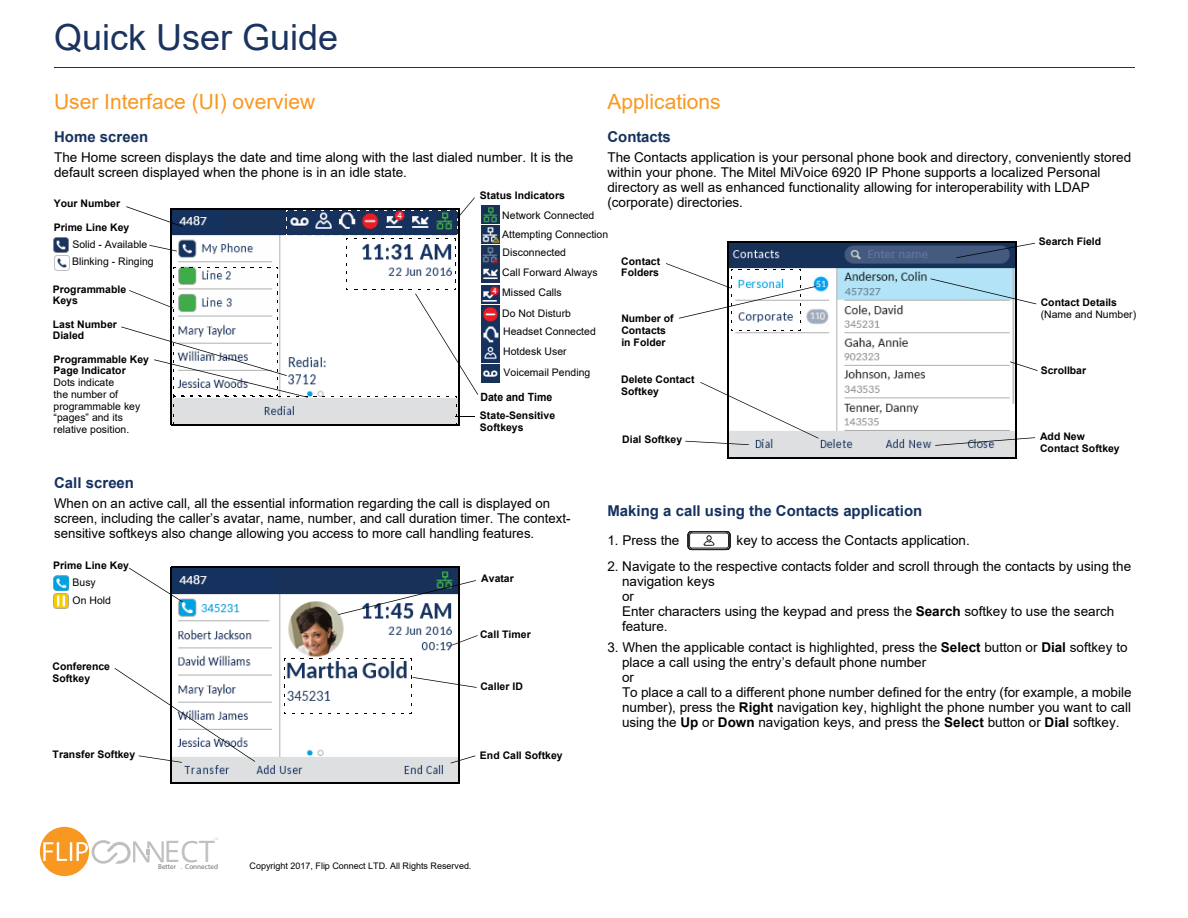
<style>
.page{position:relative;width:1188px;height:918px;background:#fff}
.page>*{position:absolute;margin:0;border:0;box-sizing:border-box;transform-origin:0 0}
.t1{font:36px "Arial";color:#1b335f}
.t2{font:29.55px "Open Sans";color:#c0c0c0}
.t3{font:21px "Arial";color:#f89820}
.t4{font:700 15px "Arial";color:#15325f}
.t5{font:13.5px/15px "Arial";color:#000}
.t6{font:700 11.4px "Arial";color:#000;scale:.93 1}
.t7{font:700 10.5px/11.7px "Arial";color:#000}
.t8{font:10.5px/20.1px "Arial";letter-spacing:.005em;color:#000}
.t9{font:9px "Arial";color:#000}
.t10{font:7.2px "Myriad Pro";color:#707172}
.t11{font:3.75px "Myriad Pro";color:#d0d1d1}
.s1{font-weight:700}
</style>
<div class="page">
<img style="left:172px;top:209px;width:287px;height:215px">
<hr style="left:171px;top:208px;width:289px;height:1px;background:#000">
<hr style="left:459px;top:209px;width:1px;height:216px;background:#000">
<hr style="left:171px;top:424px;width:288px;height:1px;background:#000">
<hr style="left:171px;top:208px;width:1px;height:217px;background:#000">
<svg style="left:268px;top:267px;width:10px;height:2px"></svg>
<svg style="left:339px;top:226px;width:119px;height:14px"></svg>
<svg style="left:286px;top:218px;width:2px;height:18px"></svg>
<img style="left:172px;top:568px;width:287px;height:215px">
<hr style="left:171px;top:567px;width:289px;height:1px;background:#000">
<hr style="left:459px;top:567px;width:1px;height:217px;background:#000">
<hr style="left:171px;top:783px;width:288px;height:1px;background:#000">
<hr style="left:171px;top:567px;width:1px;height:216px;background:#000">
<img style="left:729px;top:242px;width:286px;height:215px">
<hr style="left:728px;top:241px;width:289px;height:1px;background:#000">
<hr style="left:1015px;top:242px;width:2px;height:216px;background:#000">
<hr style="left:727px;top:457px;width:289px;height:1px;background:#000">
<hr style="left:727px;top:241px;width:2px;height:217px;background:#000">
<hr style="left:692px;top:549px;width:34px;height:1px;background:#212125">
<hr style="left:692px;top:548px;width:34px;height:1px;background:#212125">
<hr style="left:692px;top:533px;width:34px;height:1px;background:#212125">
<hr style="left:692px;top:532px;width:34px;height:1px;background:#212125">
<hr style="left:694px;top:531px;width:30px;height:1px;background:#212125">
<svg style="left:688px;top:531px;width:7px;height:20px"></svg>
<svg style="left:724px;top:531px;width:7px;height:20px"></svg>
<svg style="left:704px;top:535px;width:10px;height:11px"></svg>
<svg style="left:340px;top:288px;width:138px;height:110px"></svg>
<svg style="left:456px;top:197px;width:19px;height:23px"></svg>
<svg style="left:455px;top:414px;width:20px;height:3px"></svg>
<svg style="left:129px;top:283px;width:45px;height:37px"></svg>
<svg style="left:121px;top:326px;width:187px;height:72px"></svg>
<img style="left:481px;top:206px;width:18px;height:18px">
<img style="left:481px;top:305px;width:18px;height:18px">
<img style="left:481px;top:265px;width:18px;height:18px">
<img style="left:481px;top:285px;width:18px;height:18px">
<svg style="left:452px;top:635px;width:26px;height:11px"></svg>
<svg style="left:411px;top:676px;width:66px;height:12px"></svg>
<svg style="left:338px;top:580px;width:138px;height:35px"></svg>
<svg style="left:115px;top:668px;width:140px;height:95px"></svg>
<svg style="left:451px;top:755px;width:24px;height:8px"></svg>
<svg style="left:149px;top:245px;width:28px;height:7px"></svg>
<svg style="left:129px;top:568px;width:54px;height:34px"></svg>
<img style="left:54px;top:593px;width:15px;height:15px">
<svg style="left:481px;top:225px;width:18px;height:18px"></svg>
<img style="left:481px;top:245px;width:18px;height:18px">
<svg style="left:956px;top:243px;width:79px;height:15px"></svg>
<svg style="left:931px;top:278px;width:105px;height:26px"></svg>
<svg style="left:935px;top:437px;width:100px;height:9px"></svg>
<svg style="left:685px;top:382px;width:134px;height:63px"></svg>
<svg style="left:666px;top:263px;width:150px;height:60px"></svg>
<img style="left:54px;top:237px;width:15px;height:15px">
<img style="left:54px;top:256px;width:15px;height:15px">
<img style="left:53px;top:575px;width:16px;height:16px">
<svg style="left:126px;top:206px;width:57px;height:21px"></svg>
<img style="left:481px;top:325px;width:18px;height:18px">
<img style="left:481px;top:345px;width:18px;height:18px">
<svg style="left:481px;top:364px;width:18px;height:18px"></svg>
<svg style="left:1010px;top:361px;width:28px;height:10px"></svg>
<hr style="left:54px;top:67px;width:1080px;height:1px;background:#1b335f">
<svg style="left:91px;top:840px;width:73px;height:24px"></svg>
<img style="left:40px;top:827px;width:49px;height:49px;border-radius:25px">
<img style="left:43px;top:842px;width:45px;height:19px">
<h1 class="t1" style="left:54px;top:13px;width:286px">Quick User Guide</h1>
<h3 class="t3" style="left:54px;top:87px;width:263px">User Interface (UI) overview</h3>
<p class="t4" style="left:54px;top:126px;width:95px">Home screen</p>
<p class="t5" style="left:54px;top:150px;width:521px">The Home screen displays the date and time along with the last dialed number. It is the default screen displayed when the phone is in an idle state.</p>
<p class="t7" style="left:54px;top:198px;width:68px">Your Number</p>
<p class="t7" style="left:480px;top:189px;width:86px">Status Indicators</p>
<p class="t8" style="left:502px;top:205px;width:93px">Network Connected</p>
<h3 class="t3" style="left:608px;top:87px;width:115px">Applications</h3>
<p class="t4" style="left:608px;top:126px;width:65px">Contacts</p>
<p class="t5" style="left:607px;top:150px;width:525px">The Contacts application is your personal phone book and directory, conveniently stored within your phone. The Mitel MiVoice 6920 IP Phone supports a localized Personal directory as well as enhanced functionality allowing for interoperability with LDAP (corporate) directories.</p>
<p class="t7" style="left:54px;top:222px;width:77px">Prime Line Key</p>
<p class="t8" style="left:72px;top:234px;width:76px">Solid - Available</p>
<p class="t8" style="left:72px;top:251px;width:83px">Blinking - Ringing</p>
<p class="t7" style="left:53px;top:283px;width:75px">Programmable</p>
<p class="t7" style="left:53px;top:295px;width:27px">Keys</p>
<p class="t7" style="left:53px;top:318px;width:66px">Last Number<br>Dialed</p>
<p class="t7" style="left:54px;top:353px;width:97px">Programmable Key<br>Page Indicator</p>
<p class="t8" style="left:54px;top:376px;width:88px;line-height:11.7px">Dots indicate<br>the number of programmable key “pages” and its relative position.</p>
<p class="t8" style="left:502px;top:224px;width:108px;line-height:18.9px">Attempting Connection<br>Disconnected</p>
<p class="t7" style="left:1039px;top:236px;width:64px">Search Field</p>
<p class="t7" style="left:621px;top:255px;width:41px">Contact</p>
<p class="t8" style="left:502px;top:263px;width:97px">Call Forward Always<br>Missed Calls<br>Do Not Disturb</p>
<p class="t8" style="left:503px;top:322px;width:94px">Headset Connected<br>Hotdesk User<br>Voicemail Pending</p>
<p class="t6" style="left:481px;top:389px;width:79px">Date and Time</p>
<p class="t7" style="left:480px;top:410px;width:77px">State-Sensitive</p>
<p class="t7" style="left:480px;top:421px;width:45px">Softkeys</p>
<p class="t7" style="left:621px;top:267px;width:39px">Folders</p>
<p class="t7" style="left:621px;top:313px;width:54px">Number of<br>Contacts</p>
<p class="t7" style="left:621px;top:336px;width:46px">in Folder</p>
<p class="t7" style="left:621px;top:373px;width:75px">Delete Contact<br>Softkey</p>
<p class="t7" style="left:622px;top:433px;width:61px">Dial Softkey</p>
<p class="t7" style="left:1041px;top:297px;width:78px">Contact Details</p>
<p class="t8" style="left:1041px;top:304px;width:97px">(Name and Number)</p>
<p class="t7" style="left:1041px;top:365px;width:47px">Scrollbar</p>
<p class="t7" style="left:1040px;top:431px;width:81px">Add New<br>Contact Softkey</p>
<p class="t4" style="left:54px;top:472px;width:81px">Call screen</p>
<p class="t5" style="left:54px;top:495px;width:518px">When on an active call, all the essential information regarding the call is displayed on screen, including the caller’s avatar, name, number, and call duration timer. The context&shy;sensitive softkeys also change allowing you access to more call handling features.</p>
<p class="t7" style="left:53px;top:560px;width:77px">Prime Line Key</p>
<p class="t8" style="left:73px;top:573px;width:40px;line-height:18.1px">Busy<br>On Hold</p>
<p class="t7" style="left:52px;top:660px;width:59px">Conference<br>Softkey</p>
<p class="t7" style="left:53px;top:748px;width:84px">Transfer Softkey</p>
<p class="t11" style="left:213px;top:837px;width:6px">TM</p>
<h2 class="t2" style="left:164px;top:831px;width:53px">ECT</h2>
<p class="t10" style="left:158px;top:862px;width:61px">Better . Connected</p>
<p class="t7" style="left:481px;top:573px;width:34px">Avatar</p>
<p class="t7" style="left:480px;top:628px;width:52px">Call Timer</p>
<p class="t7" style="left:480px;top:681px;width:44px">Caller ID</p>
<p class="t7" style="left:480px;top:749px;width:84px">End Call Softkey</p>
<p class="t9" style="left:250px;top:860px;width:223px">Copyright 2017, Flip Connect LTD. All Rights Reserved.</p>
<p class="t4" style="left:608px;top:500px;width:316px">Making a call using the Contacts application</p>
<p class="t5" style="left:608px;top:532px;width:73px">1. Press the</p>
<p class="t5" style="left:737px;top:532px;width:235px">key to access the Contacts application.</p>
<p class="t5" style="left:622px;top:558px;width:511px;text-indent:-15px">2. Navigate to the respective contacts folder and scroll through the contacts by using the navigation keys<br>or<br>Enter characters using the keypad and press the <span class="s1">Search</span> softkey to use the search feature.</p>
<p class="t5" style="left:622px;top:639px;width:511px;text-indent:-15px">3. When the applicable contact is highlighted, press the <span class="s1">Select</span> button or <span class="s1">Dial</span> softkey to place a call using the entry’s default phone number<br>or<br>To place a call to a different phone number defined for the entry (for example, a mobile number), press the <span class="s1">Right</span> navigation key, highlight the phone number you want to call using the <span class="s1">Up</span> or <span class="s1">Down</span> navigation keys, and press the <span class="s1">Select</span> button or <span class="s1">Dial</span> softkey.</p>
</div>
